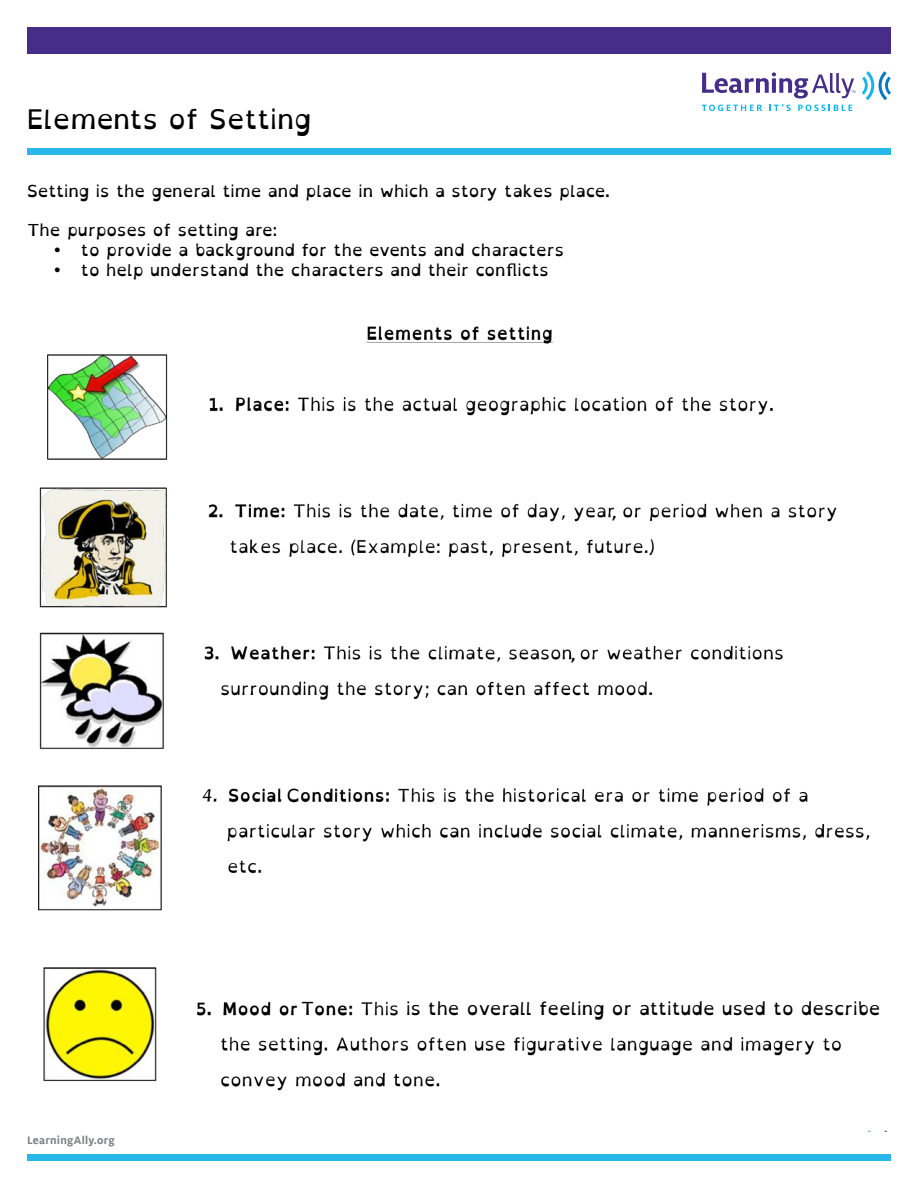
<style>
.page{position:relative;width:918px;height:1188px;background:#fff}
.page>*{position:absolute;margin:0;border:0;box-sizing:border-box;transform-origin:0 0}
.t1{font:27px "Open Dyslexic";color:#000}
.t2{font:18px "Open Dyslexic";color:#000}
.t3{font:16.5px "Open Dyslexic";color:#000}
.t4{font:700 12px "Milo Offc";letter-spacing:.02em;color:#808285}
</style>
<div class="page">
<div style="left:27px;top:27px;width:864px;height:27px;background:#462d89"></div>
<div style="left:27px;top:148px;width:864px;height:7px;background:#29b7ea"></div>
<svg style="left:862px;top:71px;width:29px;height:29px"></svg>
<svg style="left:702px;top:72px;width:154px;height:26px"></svg>
<svg style="left:702px;top:105px;width:60px;height:6px"></svg>
<svg style="left:770px;top:104px;width:21px;height:7px"></svg>
<svg style="left:798px;top:105px;width:54px;height:6px"></svg>
<div style="left:27px;top:1154px;width:864px;height:7px;background:#29b7ea"></div>
<img style="left:38px;top:326px;width:849px;height:805px">
<svg style="left:213px;top:854px;width:642px;height:65px"></svg>
<div style="left:406px;top:1001px;width:489px;height:27px;background:#fff"></div>
<div style="left:286px;top:788px;width:14px;height:27px;background:#fff"></div>
<div style="left:301px;top:1001px;width:13px;height:27px;background:#fff"></div>
<h1 class="t1" style="left:27px;top:103px;width:286px">Elements of Setting</h1>
<p class="t3" style="left:27px;top:181px;width:584px">Setting is the general time and place in which a story takes place.</p>
<p class="t3" style="left:27px;top:221px;width:252px">The purposes of setting are:</p>
<p class="t3" style="left:54px;top:241px;width:512px">• to provide a background for the events and characters</p>
<p class="t3" style="left:54px;top:260px;width:496px">• to help understand the characters and their conflicts</p>
<p class="t4" style="left:27px;top:1134px;width:89px">LearningAlly.org</p>
<p class="t2" style="left:286px;top:785px;width:15px">C</p>
<p class="t2" style="left:301px;top:998px;width:15px">T</p>
<p class="t2" style="left:611px;top:501px;width:7px">,</p>
<p class="t2" style="left:570px;top:643px;width:7px">,</p>
<p class="t2" style="left:406px;top:998px;width:476px">is the overall feeling or attitude used to describe</p>
</div>
